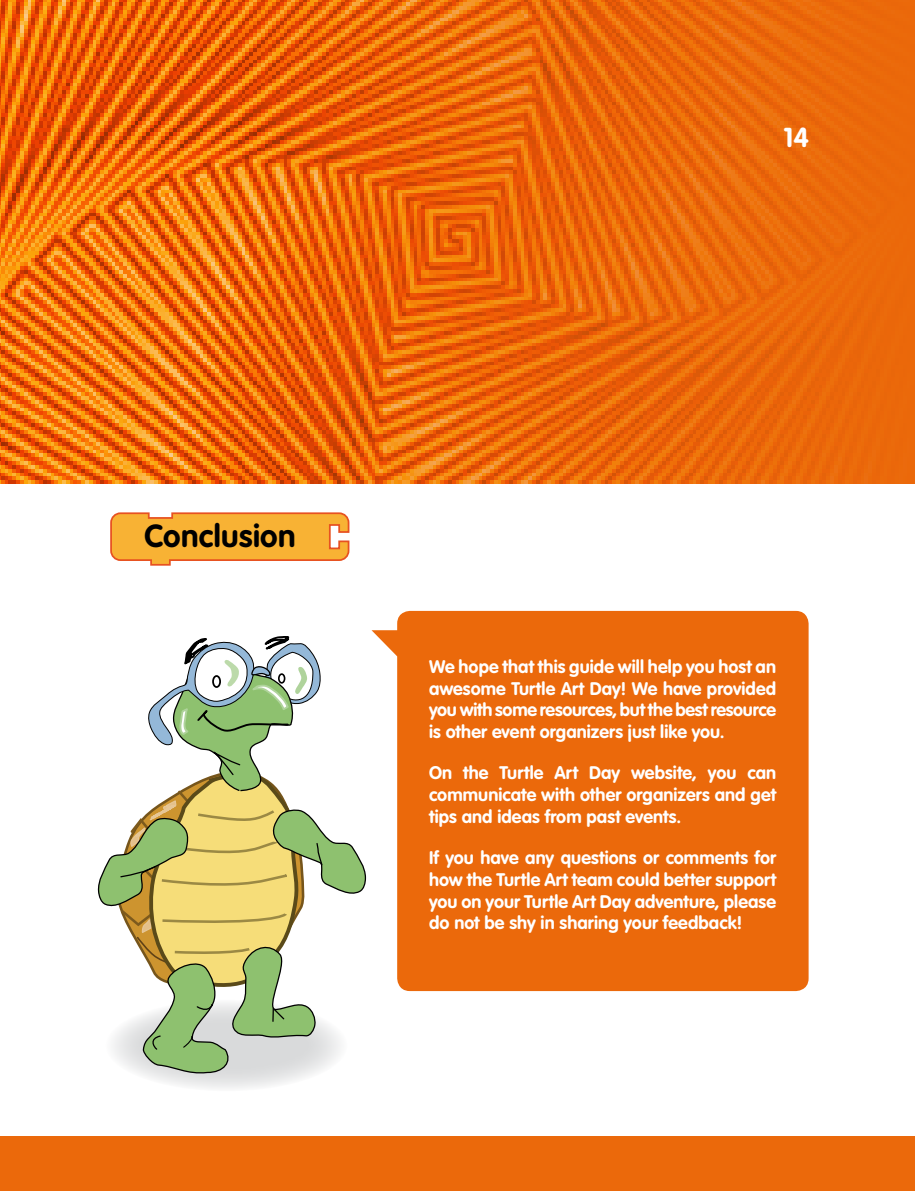
<style>
.page{position:relative;width:915px;height:1191px;background:#fff}
.page>*{position:absolute;margin:0;border:0;box-sizing:border-box;transform-origin:0 0}
.t1{font:700 31.5px "VAG Rounded Std";letter-spacing:.01em;color:#000}
.t2{font:700 27px "VAG Rounded Std";color:#fff}
.t3{font:700 18px/21.6px "VAG Rounded Std";letter-spacing:.005em;color:#fff;text-align:justify}
</style>
<div class="page">
<img style="left:0;top:0;width:914px;height:483px">
<div style="left:0;top:1137px;width:914px;height:54px;background:#eb690b"></div>
<div style="left:371px;top:611px;width:437px;height:380px;background:#eb690b"></div>
<svg style="left:110px;top:512px;width:240px;height:54px;background:#f7b34c"></svg>
<svg style="left:106px;top:999px;width:241px;height:92px;fill:#ededee"></svg>
<svg style="left:97px;top:636px;width:269px;height:438px"></svg>
<h2 class="t2" style="left:783px;top:121px;width:27px">14</h2>
<h1 class="t1" style="left:144px;top:518px;width:153px">Conclusion</h1>
<p class="t3" style="left:429px;top:656px;width:348px">We hope that this guide will help you host an awesome Turtle Art Day! We have provided you with some resources, but the best resource is other event organizers just like you.</p>
<p class="t3" style="left:429px;top:763px;width:348px">On the Turtle Art Day website, you can communicate with other organizers and get tips and ideas from past events.</p>
<p class="t3" style="left:429px;top:848px;width:348px">If you have any questions or comments for how the Turtle Art team could better support you on your Turtle Art Day adventure, please do not be shy in sharing your feedback!</p>
</div>
